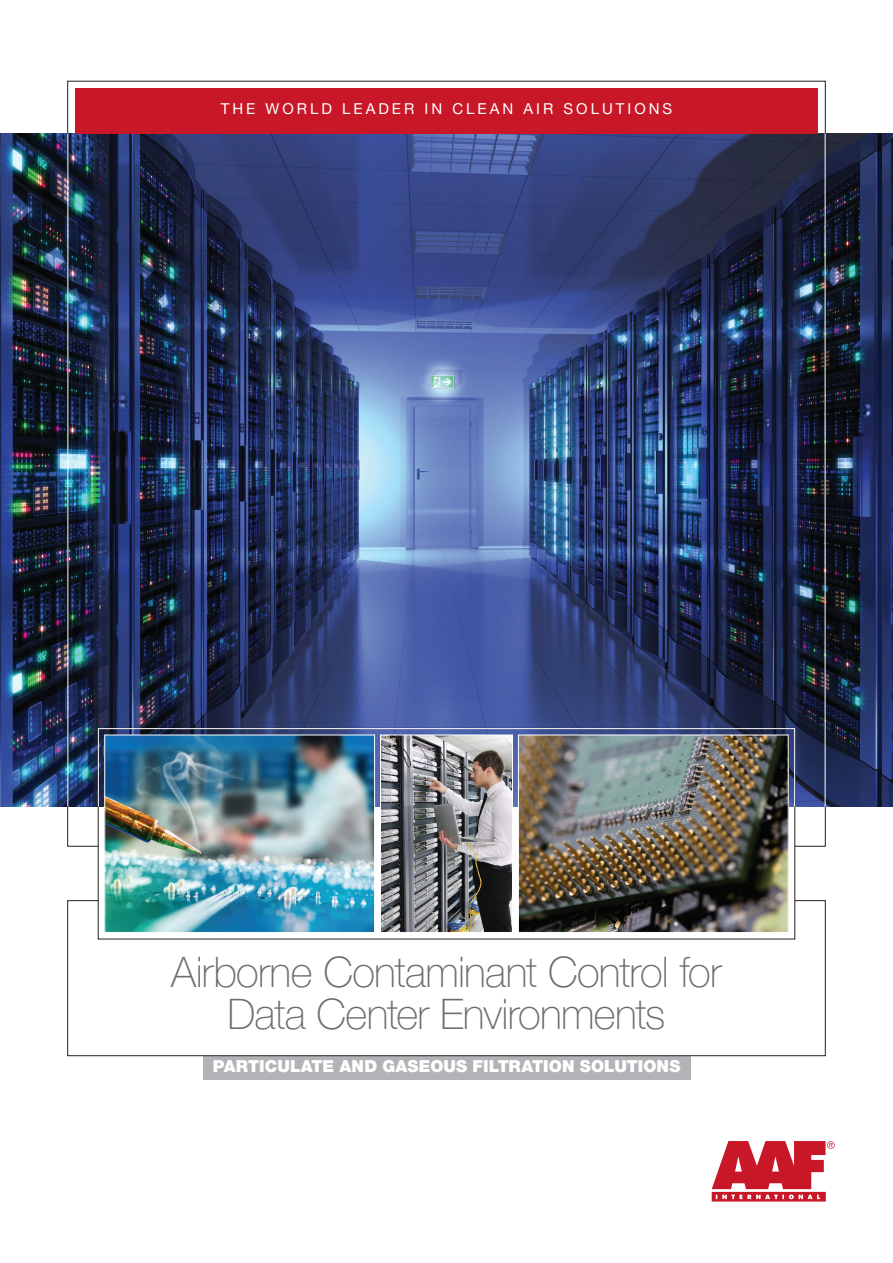
<style>
.page{position:relative;width:893px;height:1263px;background:#fff}
.page>*{position:absolute;margin:0;border:0;box-sizing:border-box;transform-origin:0 0}
.t1{font:100 42px/42px "Helvetica Neue LT Pro";letter-spacing:-.015em;color:#6c6d70;text-align:center}
.t2{font:900 16.5px "Helvetica Neue LT Pro";letter-spacing:.005em;color:#fff}
.t3{font:15px "Helvetica Neue LT Pro";letter-spacing:.2em;color:#fff}
</style>
<div class="page">
<div style="left:203px;top:1056px;width:488px;height:23px;background:#b2b3b7"></div>
<img style="left:0;top:133px;width:893px;height:674px">
<div style="left:75px;top:88px;width:743px;height:45px;background:#c81727"></div>
<img style="left:520px;top:807px;width:267px;height:124px">
<img style="left:106px;top:807px;width:267px;height:124px">
<img style="left:382px;top:807px;width:129px;height:124px">
<div style="left:380px;top:735px;width:133px;height:198px;border:1px solid #fff"></div>
<img style="left:98px;top:728px;width:697px;height:79px">
<svg style="left:712px;top:1141px;width:123px;height:60px"></svg>
<hr style="left:825px;top:133px;width:1px;height:674px;background:#fff">
<hr style="left:68px;top:133px;width:1px;height:674px;background:#fff">
<p class="t3" style="left:221px;top:99px;width:453px">THE WORLD LEADER IN CLEAN AIR SOLUTIONS</p>
<p class="t1" style="left:171px;top:951px;width:552px">Airborne Contaminant Control for<br>Data Center Environments</p>
<p class="t2" style="left:213px;top:1056px;width:469px">PARTICULATE AND GASEOUS FILTRATION SOLUTIONS</p>
</div>
